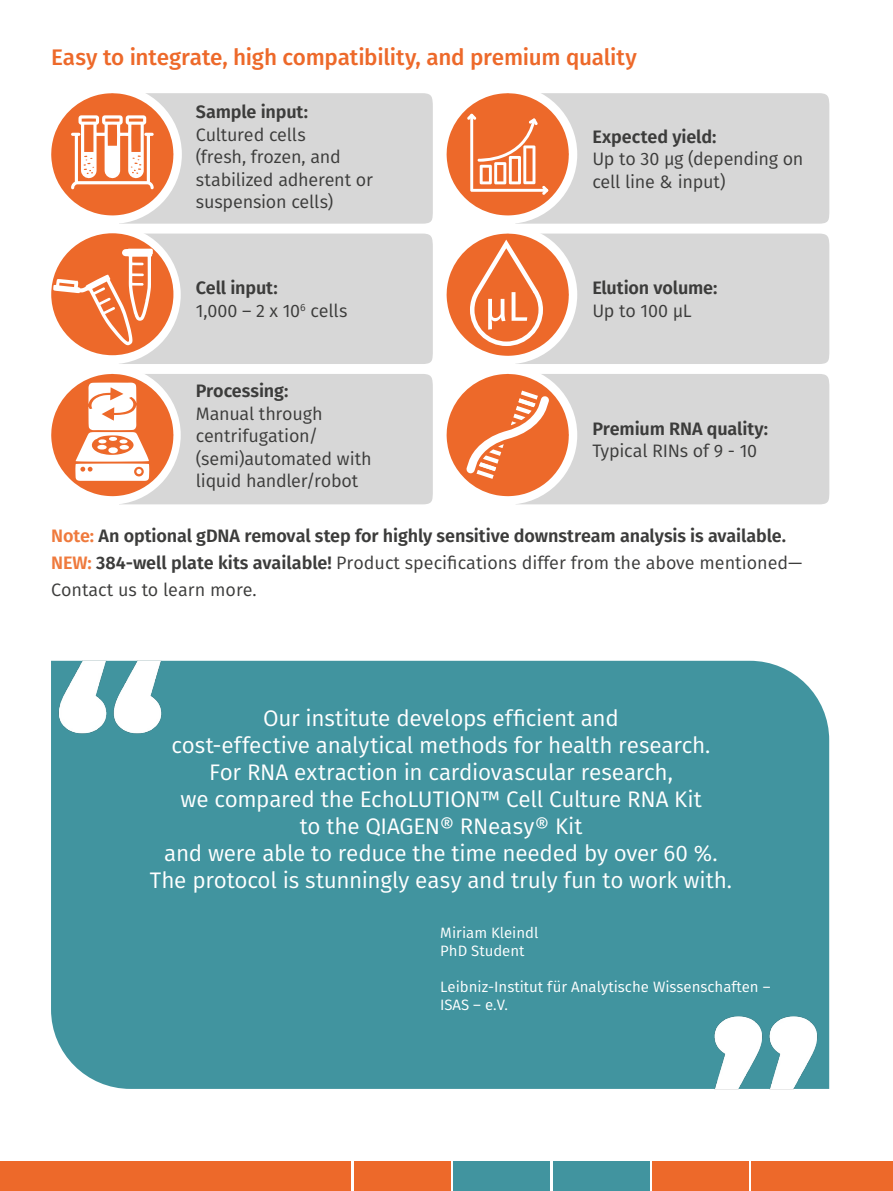
<style>
.page{position:relative;width:893px;height:1191px;background:#fff}
.page>*{position:absolute;margin:0;border:0;box-sizing:border-box;transform-origin:0 0}
.t1{font:22.5px/27px "Fira Sans";letter-spacing:-.01em;color:#fff;text-align:center}
.t2{font:500 22.5px "Fira Sans";letter-spacing:-.01em;color:#ed692a}
.t3{font:600 18px/27px "Fira Sans";letter-spacing:-.01em;color:#3c3c3b}
.t4{font:18px/22.5px "Fira Sans";letter-spacing:-.01em;color:#3c3c3b}
.t5{font:15px/18px "Fira Sans";color:#fff}
.s1{font-weight:600}
.s2{color:#ef7a3d}
.s3{font-weight:400}
</style>
<div class="page">
<div style="left:0;top:1161px;width:351px;height:30px;background:#ed692a"></div>
<div style="left:354px;top:1161px;width:96px;height:30px;background:#ed692a"></div>
<div style="left:453px;top:1161px;width:97px;height:30px;background:#41949f"></div>
<div style="left:553px;top:1161px;width:96px;height:30px;background:#41949f"></div>
<div style="left:652px;top:1161px;width:97px;height:30px;background:#ed692a"></div>
<div style="left:752px;top:1161px;width:141px;height:30px;background:#ed692a"></div>
<div style="left:131px;top:93px;width:302px;height:129px;background:#d7d7d7"></div>
<div style="left:526px;top:93px;width:304px;height:129px;background:#d7d7d7"></div>
<svg style="left:121px;top:222px;width:312px;height:141px;background:#dadada"></svg>
<svg style="left:516px;top:222px;width:314px;height:141px;background:#dadada"></svg>
<svg style="left:119px;top:363px;width:314px;height:142px;background:#dadada"></svg>
<svg style="left:516px;top:363px;width:314px;height:142px;background:#dadada"></svg>
<div style="left:51px;top:661px;width:778px;height:428px;background:#41949f"></div>
<img style="left:709px;top:1001px;width:117px;height:89px">
<img style="left:51px;top:660px;width:112px;height:83px">
<div style="left:43px;top:85px;width:139px;height:139px;background:#fff;border-radius:50%"></div>
<svg style="left:51px;top:93px;width:122px;height:122px"></svg>
<div style="left:438px;top:85px;width:139px;height:139px;background:#fff;border-radius:50%"></div>
<div style="left:42px;top:225px;width:139px;height:139px;background:#fff;border-radius:50%"></div>
<div style="left:438px;top:225px;width:139px;height:139px;background:#fff;border-radius:50%"></div>
<div style="left:42px;top:365px;width:139px;height:139px;background:#fff;border-radius:50%"></div>
<div style="left:438px;top:365px;width:139px;height:139px;background:#fff;border-radius:50%"></div>
<svg style="left:51px;top:233px;width:123px;height:122px"></svg>
<svg style="left:446px;top:93px;width:123px;height:122px"></svg>
<svg style="left:446px;top:374px;width:123px;height:122px"></svg>
<svg style="left:51px;top:374px;width:122px;height:122px"></svg>
<svg style="left:446px;top:233px;width:123px;height:123px"></svg>
<p class="t2" style="left:51px;top:41px;width:587px">Easy to integrate, high compatibility, and premium quality</p>
<p class="t3" style="left:196px;top:98px;width:114px">Sample input:</p>
<p class="t4" style="left:196px;top:123px;width:179px">Cultured cells<br>(fresh, frozen, and stabilized adherent or suspension cells)</p>
<p class="t3" style="left:592px;top:123px;width:125px">Expected yield:</p>
<p class="t4" style="left:592px;top:148px;width:213px">Up to 30 μg (depending on cell line &amp; input)</p>
<p class="t4" style="left:196px;top:277px;width:153px"><span class="s1">Cell input:<br></span>1,000 – 2 x 10<sup>6</sup> cells</p>
<p class="t3" style="left:592px;top:275px;width:127px">Elution volume:</p>
<p class="t4" style="left:592px;top:299px;width:101px">Up to 100 µL</p>
<p class="t3" style="left:196px;top:377px;width:94px">Processing:</p>
<p class="t4" style="left:196px;top:402px;width:177px">Manual through centrifugation/ (semi)automated with liquid handler/robot</p>
<p class="t3" style="left:592px;top:415px;width:177px">Premium RNA quality:</p>
<p class="t4" style="left:592px;top:440px;width:166px">Typical RINs of 9 - 10</p>
<p class="t3" style="left:51px;top:522px;width:753px"><span class="s2">Note:</span> An optional gDNA removal step for highly sensitive downstream analysis is available.<br><span class="s2">NEW:</span> 384-well plate kits available! <span class="s3">Product specifications differ from the above mentioned—<br>Contact us to learn more.</span></p>
<p class="t1" style="left:150px;top:705px;width:584px">Our institute develops efficient and<br>cost-effective analytical methods for health research.<br>For RNA extraction in cardiovascular research,<br>we compared the EchoLUTION™ Cell Culture RNA Kit<br>to the QIAGEN® RNeasy® Kit<br>and were able to reduce the time needed by over 60 %.<br>The protocol is stunningly easy and truly fun to work with.</p>
<p class="t5" style="left:440px;top:923px;width:100px">Miriam Kleindl<br>PhD Student</p>
<p class="t5" style="left:440px;top:977px;width:332px">Leibniz-Institut für Analytische Wissenschaften –<br>ISAS – e.V.</p>
</div>
